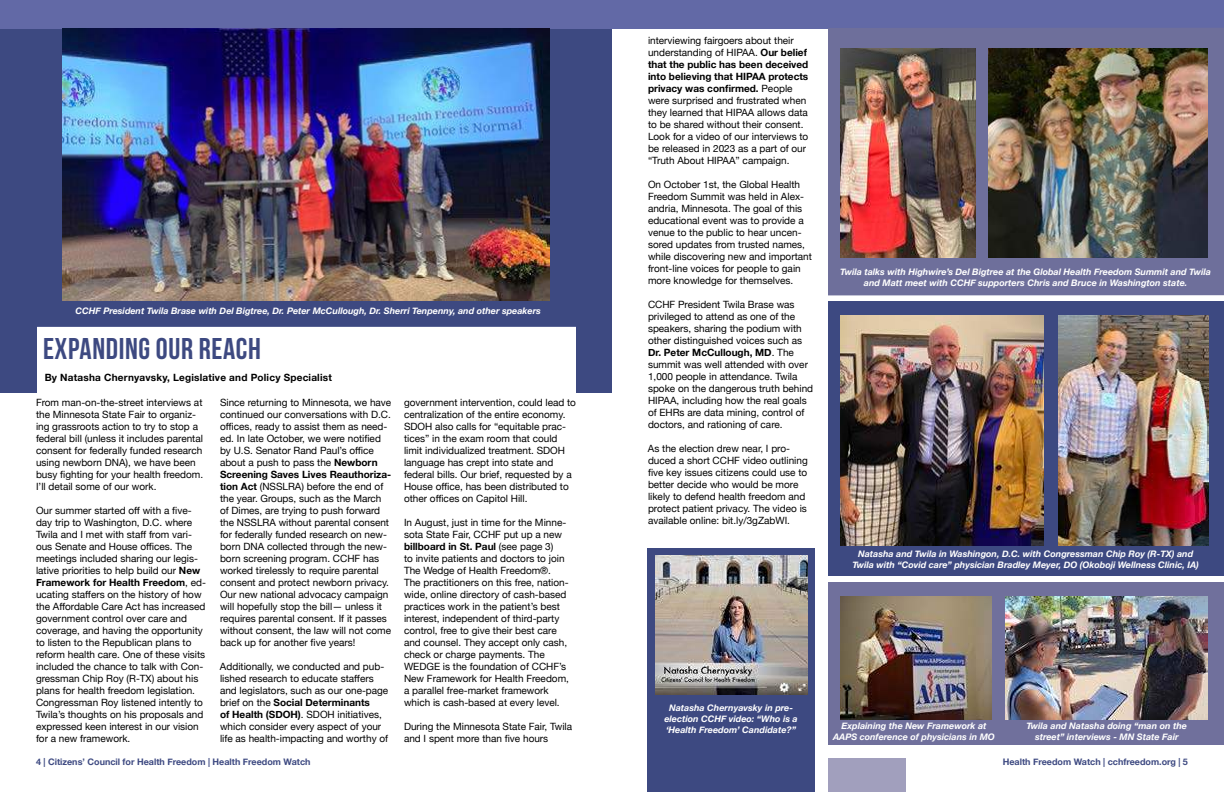
<style>
.page{position:relative;width:1224px;height:792px;background:#fff}
.page>*{position:absolute;margin:0;border:0;box-sizing:border-box;transform-origin:0 0}
.t1{font:30px "Bebas Neue";letter-spacing:.02em;color:#3d4981}
.t2{font:10px/12px "Helvetica Neue";color:#000}
.t3{font:700 10px "Helvetica Neue";letter-spacing:.02em;color:#000}
.t4{font:italic 700 9px/10.8px "Helvetica Neue";color:#fff;text-align:center}
.t5{font:700 9px "Helvetica Neue";color:#3d4981}
.s1{font-weight:700}
</style>
<div class="page">
<div style="left:0;top:299px;width:612px;height:94px;background:#3d4981"></div>
<div style="left:0;top:28px;width:612px;height:299px;background:#3d4981"></div>
<div style="left:0;top:0;width:1224px;height:28px;background:#6269a6"></div>
<div style="left:37px;top:327px;width:539px;height:66px;background:#fff"></div>
<div style="left:828px;top:28px;width:396px;height:267px;background:#6e6f9b"></div>
<div style="left:828px;top:582px;width:396px;height:163px;background:#70709c"></div>
<div style="left:828px;top:301px;width:396px;height:275px;background:#3d4981"></div>
<div style="left:828px;top:758px;width:78px;height:34px;background:#a19fbd"></div>
<div style="left:647px;top:548px;width:168px;height:244px;background:#3d4981"></div>
<img style="left:840px;top:315px;width:204px;height:230px">
<img style="left:840px;top:596px;width:152px;height:124px">
<img style="left:63px;top:28px;width:486px;height:272px">
<img style="left:988px;top:48px;width:220px;height:210px">
<img style="left:1005px;top:596px;width:203px;height:124px">
<img style="left:840px;top:48px;width:136px;height:210px">
<img style="left:1058px;top:315px;width:150px;height:230px">
<img style="left:655px;top:555px;width:153px;height:140px">
<p class="t4" style="left:76px;top:306px;width:467px">CCHF President Twila Brase with Del Bigtree, Dr. Peter McCullough, Dr. Sherri Tenpenny, and other speakers</p>
<h1 class="t1" style="left:43px;top:337px;width:219px">EXPANDING OUR REACH</h1>
<p class="t3" style="left:45px;top:373px;width:289px">By Natasha Chernyavsky, Legislative and Policy Specialist</p>
<p class="t2" style="left:36px;top:397px;width:169px">From man-on-the-street interviews at the Minnesota State Fair to organiz&shy;ing grassroots action to try to stop a federal bill (unless it includes parental consent for federally funded research using newborn DNA), we have been busy 昀椀ghting for your health freedom.<br>I’ll detail some of our work.</p>
<p class="t2" style="left:36px;top:505px;width:171px">Our summer started o昀昀 with a 昀椀ve&shy;day trip to Washington, D.C. where Twila and I met with sta昀昀 from vari&shy;ous Senate and House o昀케ces. The meetings included sharing our legis&shy;lative priorities to help build our <span class="s1">New Framework for Health Freedom</span>, ed&shy;ucating sta昀昀ers on the history of how the A昀昀ordable Care Act has increased government control over care and coverage, and having the opportunity to listen to the Republican plans to reform health care. One of these visits included the chance to talk with Con&shy;gressman Chip Roy (R-TX) about his plans for health freedom legislation.<br>Congressman Roy listened intently to Twila’s thoughts on his proposals and expressed keen interest in our vision for a new framework.</p>
<p class="t2" style="left:220px;top:397px;width:173px">Since returning to Minnesota, we have continued our conversations with D.C. o昀케ces, ready to assist them as need&shy;ed. In late October, we were noti昀椀ed by U.S. Senator Rand Paul’s o昀케ce about a push to pass the <span class="s1">Newborn Screening Saves Lives Reauthoriza&shy;tion Act</span> (NSSLRA) before the end of the year. Groups, such as the March of Dimes, are trying to push forward the NSSLRA without parental consent for federally funded research on new&shy;born DNA collected through the new&shy;born screening program. CCHF has worked tirelessly to require parental consent and protect newborn privacy.<br>Our new national advocacy campaign will hopefully stop the bill— unless it requires parental consent. If it passes without consent, the law will not come back up for another 昀椀ve years!</p>
<p class="t2" style="left:220px;top:661px;width:170px">Additionally, we conducted and pub&shy;lished research to educate sta昀昀ers and legislators, such as our one-page brief on the <span class="s1">Social Determinants<br>of Health (SDOH)</span>. SDOH initiatives, which consider every aspect of your life as health-impacting and worthy of</p>
<p class="t2" style="left:404px;top:397px;width:174px">government intervention, could lead to centralization of the entire economy.<br>SDOH also calls for “equitable prac&shy;tices” in the exam room that could limit individualized treatment. SDOH language has crept into state and federal bills. Our brief, requested by a House o昀케ce, has been distributed to other o昀케ces on Capitol Hill.</p>
<p class="t2" style="left:404px;top:517px;width:166px">In August, just in time for the Minne&shy;sota State Fair, CCHF put up a new <span class="s1">billboard in St. Paul</span> (see page 3)<br>to invite patients and doctors to join The Wedge of Health Freedom®.<br>The practitioners on this free, nation&shy;wide, online directory of cash-based practices work in the patient’s best interest, independent of third-party control, free to give their best care and counsel. They accept only cash, check or charge payments. The WEDGE is the foundation of CCHF’s New Framework for Health Freedom, a parallel free-market framework which is cash-based at every level.</p>
<p class="t2" style="left:404px;top:721px;width:170px">During the Minnesota State Fair, Twila and I spent more than 昀椀ve hours</p>
<p class="t2" style="left:648px;top:35px;width:162px">interviewing fairgoers about their understanding of HIPAA. <span class="s1">Our belief that the public has been deceived into believing that HIPAA protects privacy was con昀椀rmed.</span> People were surprised and frustrated when they learned that HIPAA allows data to be shared without their consent.<br>Look for a video of our interviews to be released in 2023 as a part of our “Truth About HIPAA” campaign.</p>
<p class="t2" style="left:648px;top:179px;width:165px">On October 1st, the Global Health Freedom Summit was held in Alex&shy;andria, Minnesota. The goal of this educational event was to provide a venue to the public to hear uncen&shy;sored updates from trusted names, while discovering new and important front-line voices for people to gain more knowledge for themselves.</p>
<p class="t2" style="left:648px;top:299px;width:167px">CCHF President Twila Brase was privileged to attend as one of the speakers, sharing the podium with other distinguished voices such as <span class="s1">Dr. Peter McCullough, MD</span>. The summit was well attended with over 1,000 people in attendance. Twila spoke on the dangerous truth behind HIPAA, including how the real goals of EHRs are data mining, control of doctors, and rationing of care.</p>
<p class="t2" style="left:648px;top:443px;width:161px">As the election drew near, I pro&shy;duced a short CCHF video outlining昀椀ve key issues citizens could use to better decide who would be more likely to defend health freedom and protect patient privacy. The video is available online: bit.ly/3gZabWI.</p>
<p class="t4" style="left:840px;top:267px;width:372px">Twila talks with Highwire’s Del Bigtree at the Global Health Freedom Summit and Twila and Matt meet with CCHF supporters Chris and Bruce in Washington state.</p>
<p class="t4" style="left:852px;top:549px;width:348px">Natasha and Twila in Washingon, D.C. with Congressman Chip Roy (R-TX) and<br>Twila with “Covid care” physician Bradley Meyer, DO (Okoboji Wellness Clinic, IA)</p>
<p class="t4" style="left:664px;top:704px;width:135px">Natasha Chernyavsky in pre&shy;election CCHF video: “Who is a ‘Health Freedom’ Candidate?”</p>
<p class="t4" style="left:833px;top:721px;width:163px">Explaining the New Framework at<br>AAPS conference of physicians in MO</p>
<p class="t4" style="left:1026px;top:721px;width:162px">Twila and Natasha doing “man on the street” interviews - MN State Fair</p>
<p class="t5" style="left:36px;top:758px;width:276px">4 | Citizens’ Council for Health Freedom | Health Freedom Watch</p>
<p class="t5" style="left:1003px;top:758px;width:187px">Health Freedom Watch | cchfreedom.org | 5</p>
</div>
